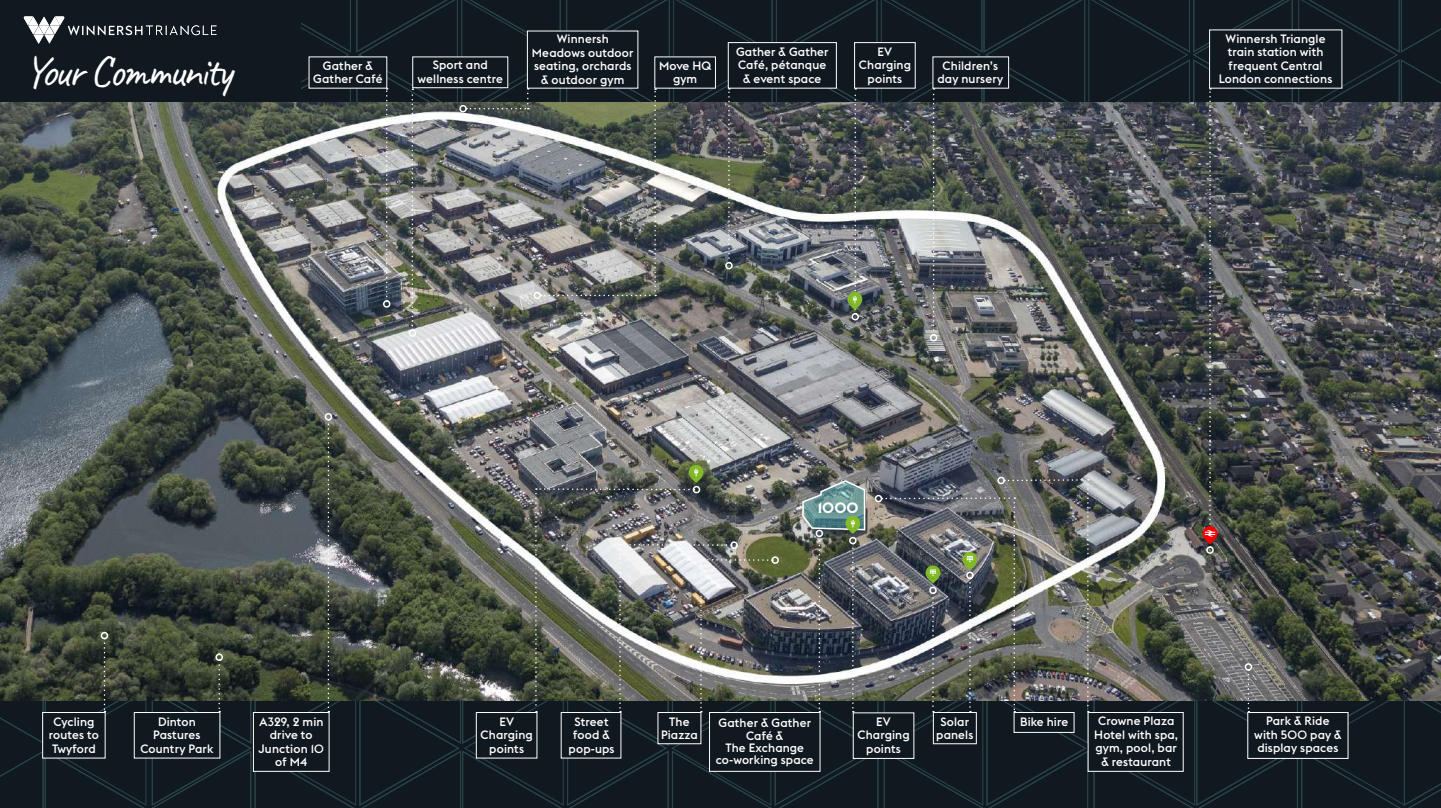
<style>
.page{position:relative;width:1441px;height:808px;background:#fff}
.page>*{position:absolute;margin:0;border:0;box-sizing:border-box;transform-origin:0 0}
.t1{font:44.55px "Caveat";letter-spacing:-.06em;color:#fff}
.t2{font:700 15px "Euclid Flex";color:#fff}
.t3{font:500 12px/13.5px "Euclid Flex";letter-spacing:.01em;color:#fff;text-align:center}
</style>
<div class="page">
<img style="left:0;top:0;width:1440px;height:808px">
<h1 class="t1" style="left:24px;top:44px;width:210px">Your Community</h1>
<p class="t3" style="left:313px;top:59px;width:71px">Gather &amp;<br>Gather Café</p>
<p class="t3" style="left:417px;top:58px;width:87px">Sport and wellness centre</p>
<p class="t3" style="left:532px;top:32px;width:103px">Winnersh<br>Meadows outdoor seating, orchards &amp; outdoor gym</p>
<p class="t3" style="left:659px;top:59px;width:54px">Move HQ gym</p>
<p class="t3" style="left:736px;top:45px;width:94px">Gather &amp; Gather<br>Café, pétanque &amp; event space</p>
<p class="t3" style="left:858px;top:45px;width:54px">EV<br>Charging points</p>
<p class="t3" style="left:942px;top:59px;width:57px">Children’s</p>
<p class="t3" style="left:937px;top:72px;width:67px">day nursery</p>
<p class="t3" style="left:1218px;top:32px;width:115px">Winnersh Triangle train station with frequent Central<br>London connections</p>
<p class="t2" style="left:817px;top:498px;width:43px">1000</p>
<p class="t3" style="left:49px;top:714px;width:52px">Cycling routes to<br>Twyford</p>
<p class="t3" style="left:1094px;top:714px;width:85px">Crowne Plaza<br>Hotel with spa, gym, pool, bar &amp; restaurant</p>
<p class="t3" style="left:258px;top:714px;width:67px">A329, 2 min drive to<br>Junction 10 of M4</p>
<p class="t3" style="left:140px;top:714px;width:75px">Dinton<br>Pastures<br>Country Park</p>
<p class="t3" style="left:568px;top:714px;width:47px">Street food &amp; pop-ups</p>
<p class="t3" style="left:661px;top:714px;width:38px">The<br>Piazza</p>
<p class="t3" style="left:936px;top:714px;width:39px">Solar panels</p>
<p class="t3" style="left:480px;top:714px;width:54px">EV<br>Charging points</p>
<p class="t3" style="left:857px;top:715px;width:54px">EV<br>Charging points</p>
<p class="t3" style="left:1020px;top:715px;width:50px">Bike hire</p>
<p class="t3" style="left:718px;top:715px;width:94px">Gather &amp; Gather<br>Café &amp;</p>
<p class="t3" style="left:715px;top:742px;width:100px;line-height:12px">The Exchange co-working space</p>
<p class="t3" style="left:1253px;top:714px;width:89px">Park &amp; Ride with 500 pay &amp; display spaces</p>
</div>
